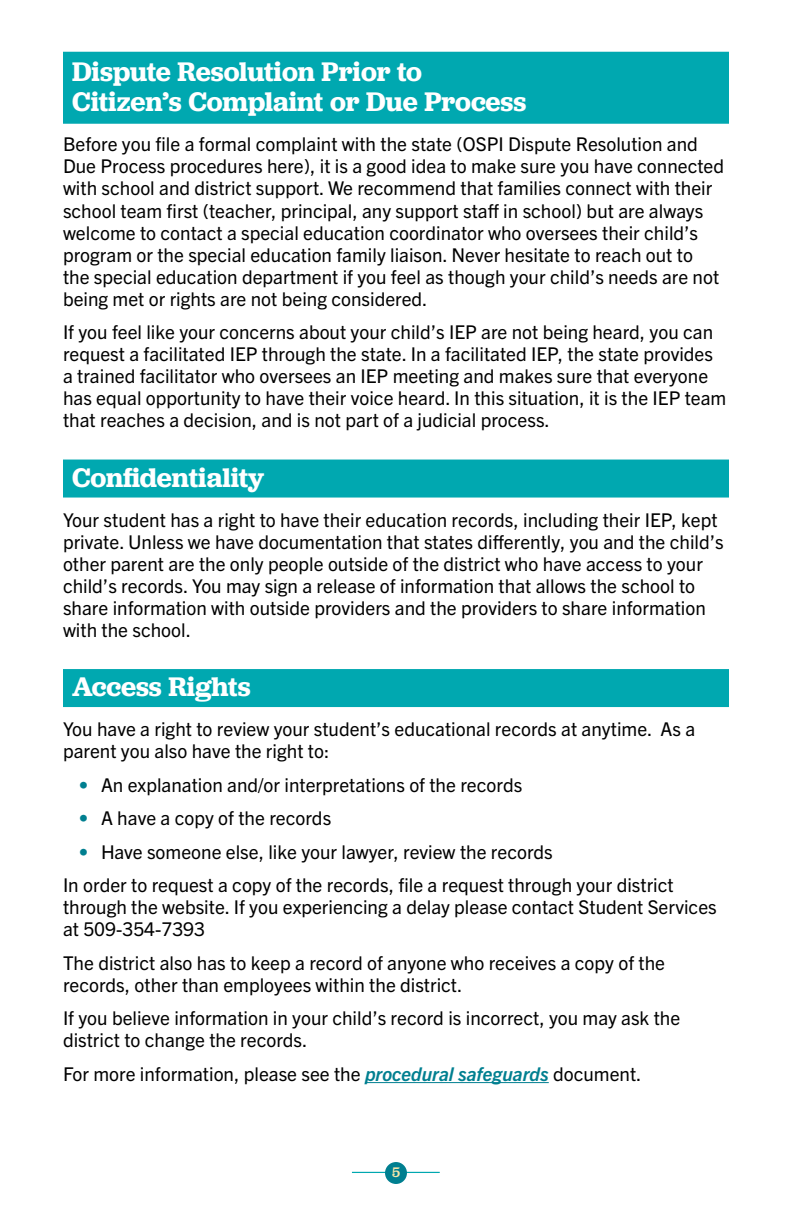
<style>
.page{position:relative;width:792px;height:1224px;background:#fff}
.page>*{position:absolute;margin:0;border:0;box-sizing:border-box;transform-origin:0 0}
.t1{font:600 28px/30px "Jubilat";letter-spacing:-.005em;color:#fff}
.t2{font:19px/22px "Trade Gothic Next LT Pro";color:#000}
.t3{font:500 14.4px "Jubilat";color:#f5e6a9}
.s1{color:#007f90}
.s2{font-weight:700;font-style:italic;color:#007f90}
</style>
<div class="page">
<hr style="left:352px;top:1172px;width:88px;height:1px;background:#00a8b0">
<div style="left:385px;top:1162px;width:22px;height:22px;background:#007f90;border-radius:50%"></div>
<div style="left:63px;top:52px;width:666px;height:72px;background:#00a8b0"></div>
<div style="left:63px;top:460px;width:666px;height:38px;background:#00a8b0"></div>
<div style="left:63px;top:669px;width:666px;height:38px;background:#00a8b0"></div>
<hr style="left:365px;top:1082px;width:184px;height:1px;background:#007f90">
<h1 class="t1" style="left:72px;top:57px;width:456px">Dispute Resolution Prior to<br>Citizen’s Complaint or Due Process</h1>
<p class="t2" style="left:63px;top:132px;width:663px">Before you file a formal complaint with the state (OSPI Dispute Resolution and Due Process procedures here), it is a good idea to make sure you have connected with school and district support. We recommend that families connect with their school team first (teacher, principal, any support staff in school) but are always welcome to contact a special education coordinator who oversees their child’s program or the special education family liaison. Never hesitate to reach out to the special education department if you feel as though your child’s needs are not being met or rights are not being considered.</p>
<p class="t2" style="left:63px;top:320px;width:665px">If you feel like your concerns about your child’s IEP are not being heard, you can request a facilitated IEP through the state. In a facilitated IEP, the state provides a trained facilitator who oversees an IEP meeting and makes sure that everyone has equal opportunity to have their voice heard. In this situation, it is the IEP team that reaches a decision, and is not part of a judicial process.</p>
<h1 class="t1" style="left:72px;top:462px;width:194px">Confidentiality</h1>
<p class="t2" style="left:63px;top:507px;width:662px">Your student has a right to have their education records, including their IEP, kept private. Unless we have documentation that states differently, you and the child’s other parent are the only people outside of the district who have access to your child’s records. You may sign a release of information that allows the school to share information with outside providers and the providers to share information with the school.</p>
<h1 class="t1" style="left:72px;top:671px;width:180px">Access Rights</h1>
<p class="t2" style="left:63px;top:717px;width:634px">You have a right to review your student’s educational records at anytime. As a parent you also have the right to:</p>
<p class="t2" style="left:79px;top:772px;width:445px"><span class="s1">•</span> An explanation and/or interpretations of the records</p>
<p class="t2" style="left:79px;top:806px;width:254px"><span class="s1">•</span> A have a copy of the records</p>
<p class="t2" style="left:63px;top:834px;width:612px;line-height:33.6px;text-indent:16px"><span class="s1">•</span> Have someone else, like your lawyer, review the records<br>In order to request a copy of the records, file a request through your district</p>
<p class="t2" style="left:63px;top:895px;width:655px">through the website. If you experiencing a delay please contact Student Services at 509-354-7393</p>
<p class="t2" style="left:63px;top:950px;width:604px">The district also has to keep a record of anyone who receives a copy of the records, other than employees within the district.</p>
<p class="t2" style="left:63px;top:1006px;width:619px">If you believe information in your child’s record is incorrect, you may ask the district to change the records.</p>
<p class="t2" style="left:63px;top:1062px;width:580px">For more information, please see the <span class="s2">procedural safeguards</span> document.</p>
<p class="t3" style="left:392px;top:1163px;width:9px">5</p>
</div>
